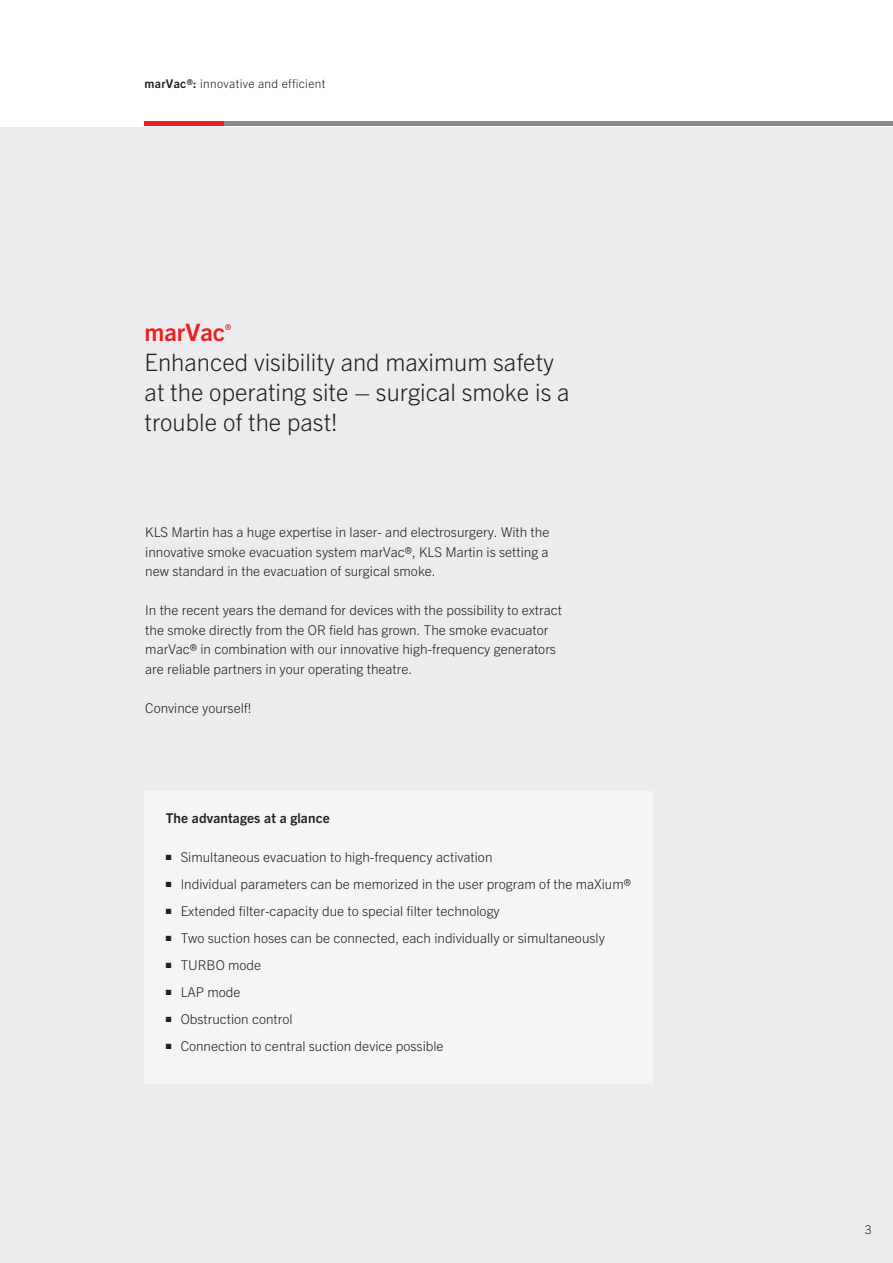
<style>
.page{position:relative;width:893px;height:1263px;background:#fff}
.page>*{position:absolute;margin:0;border:0;box-sizing:border-box;transform-origin:0 0}
.t1{font:300 24px/30px "Trade Gothic Next LT Pro";color:#231f20}
.t2{font:300 13.5px/19.5px "Trade Gothic Next LT Pro";color:#231f20;text-align:justify}
.t3{font:700 13.5px "Trade Gothic Next LT Pro";letter-spacing:.01em;color:#231f20}
.t4{font:300 12px "Trade Gothic Next LT Pro";letter-spacing:.025em;color:#231f20}
.s1{font-weight:700}
.s2{font-weight:700;color:#ee1d23}
</style>
<div class="page">
<div style="left:0;top:128px;width:893px;height:1135px;background:#ececee"></div>
<hr style="left:145px;top:121px;width:80px;height:4px;background:#ee1d23">
<hr style="left:225px;top:121px;width:668px;height:4px;background:#87898c">
<div style="left:144px;top:791px;width:508px;height:293px;background:#f5f5f6"></div>
<p class="t4" style="left:145px;top:75px;width:182px"><span class="s1">marVac®:</span> innovative and efficient</p>
<h1 class="t1" style="left:145px;top:316px;width:426px"><span class="s2">marVac</span><sup>®<br></sup>Enhanced visibility and maximum safety at the operating site – surgical smoke is a trouble of the past!</h1>
<p class="t2" style="left:145px;top:522px;width:406px">KLS Martin has a huge expertise in laser- and electrosurgery. With the innovative smoke evacuation system marVac®, KLS Martin is setting a new standard in the evacuation of surgical smoke.</p>
<p class="t2" style="left:145px;top:600px;width:418px;text-align:left">In the recent years the demand for devices with the possibility to extract the smoke directly from the OR field has grown. The smoke evacuator marVac® in combination with our innovative high-frequency generators are reliable partners in your operating theatre.</p>
<p class="t2" style="left:145px;top:697px;width:108px">Convince yourself!</p>
<p class="t3" style="left:166px;top:809px;width:165px">The advantages at a glance</p>
<p class="t2" style="left:166px;top:847px;width:328px">■ Simultaneous evacuation to high-frequency activation</p>
<p class="t2" style="left:166px;top:874px;width:467px">■ Individual parameters can be memorized in the user program of the maXium®</p>
<p class="t2" style="left:166px;top:901px;width:335px">■ Extended filter-capacity due to special filter technology</p>
<p class="t2" style="left:166px;top:928px;width:441px">■ Two suction hoses can be connected, each individually or simultaneously</p>
<p class="t2" style="left:166px;top:955px;width:97px">■ TURBO mode</p>
<p class="t2" style="left:166px;top:982px;width:76px">■ LAP mode</p>
<p class="t2" style="left:166px;top:1009px;width:128px">■ Obstruction control</p>
<p class="t2" style="left:166px;top:1036px;width:279px">■ Connection to central suction device possible</p>
<p class="t4" style="left:865px;top:1221px;width:8px">3</p>
</div>
